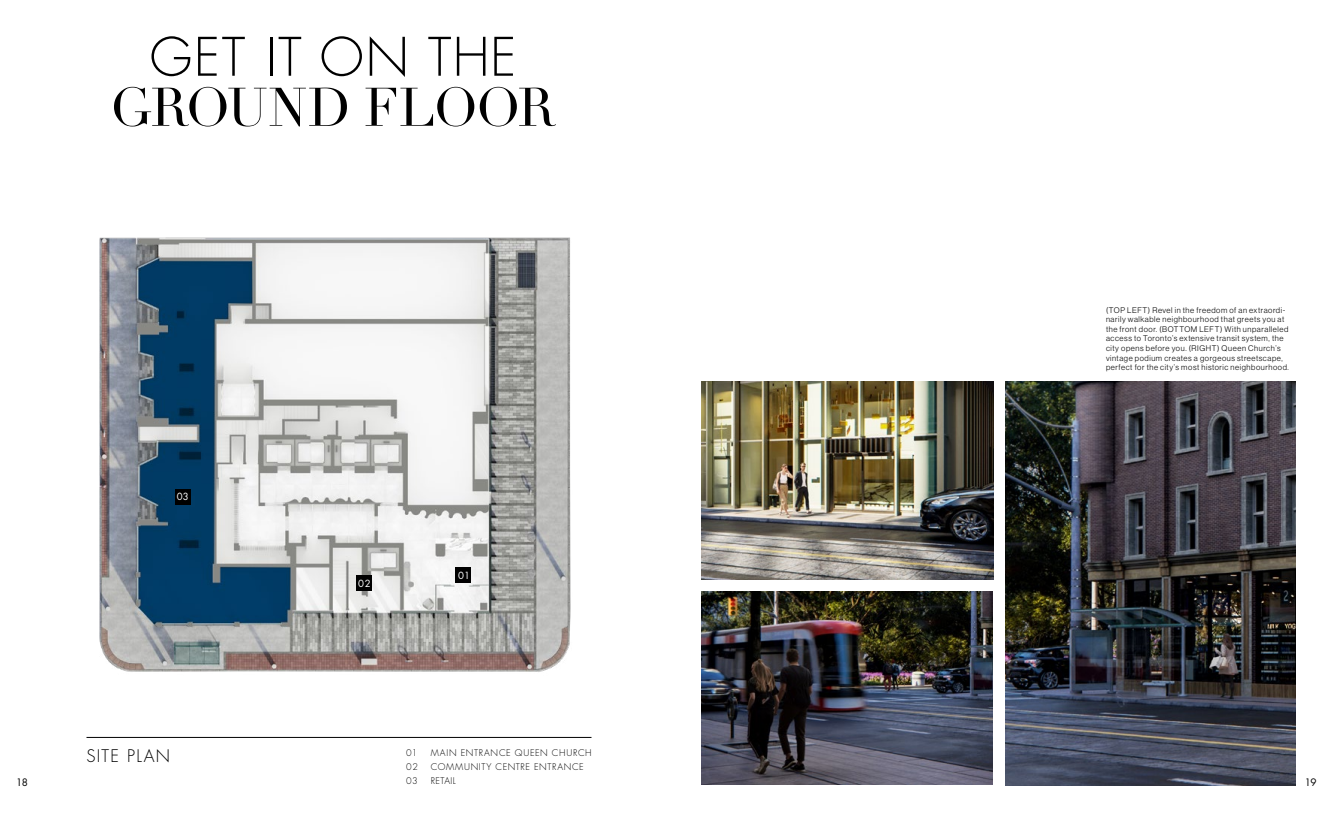
<style>
.page{position:relative;width:1332px;height:821px;background:#fff}
.page>*{position:absolute;margin:0;border:0;box-sizing:border-box;transform-origin:0 0}
.t1{font:53.3px "Didot";letter-spacing:-.035em;color:#000}
.t2{font:300 51.6px "Futura";letter-spacing:.03em;color:#000}
.t3{font:300 16.9px "Futura";letter-spacing:.075em;color:#000}
.t4{font:10px "Futura";color:#000}
.t5{font:9.6px "Futura";color:#fff}
.t6{font:300 9px/14px "Futura";letter-spacing:.075em;color:#000}
.t7{font:8px/9.6px "N Haas Grotesk DS Pro 45 Lt";letter-spacing:.07em;color:#000}
</style>
<div class="page">
<img style="left:99px;top:237px;width:472px;height:435px">
<div style="left:456px;top:567px;width:15px;height:16px;background:#000"></div>
<div style="left:356px;top:575px;width:16px;height:16px;background:#000"></div>
<div style="left:175px;top:489px;width:16px;height:16px;background:#000"></div>
<hr style="left:86px;top:737px;width:506px;height:1px;background:#000">
<img style="left:702px;top:591px;width:291px;height:194px">
<img style="left:702px;top:381px;width:291px;height:199px">
<img style="left:1005px;top:381px;width:291px;height:404px">
<h2 class="t2" style="left:150px;top:24px;width:368px">GET IT ON THE</h2>
<h1 class="t1" style="left:110px;top:75px;width:448px">GROUND FLOOR</h1>
<p class="t5" style="left:177px;top:490px;width:14px">03</p>
<p class="t5" style="left:358px;top:576px;width:14px">02</p>
<p class="t5" style="left:458px;top:569px;width:13px">01</p>
<p class="t7" style="left:1106px;top:305px;width:184px">(TOP LEFT) Revel in the freedom of an extraordi&shy;narily walkable neighbourhood that greets you at the front door. (BOTTOM LEFT) With unparalleled access to Toronto’s extensive transit system, the city opens before you. (RIGHT) Queen Church’s vintage podium creates a gorgeous streetscape, perfect for the city’s most historic neighbourhood.</p>
<h3 class="t3" style="left:86px;top:745px;width:85px">SITE PLAN</h3>
<p class="t6" style="left:431px;top:746px;width:162px">MAIN ENTRANCE QUEEN CHURCH<br>COMMUNITY CENTRE ENTRANCE<br>RETAIL</p>
<p class="t6" style="left:406px;top:746px;width:13px;text-align:justify">01<br>02<br>03</p>
<p class="t4" style="left:16px;top:775px;width:13px">18</p>
<p class="t4" style="left:1305px;top:775px;width:13px">19</p>
</div>
